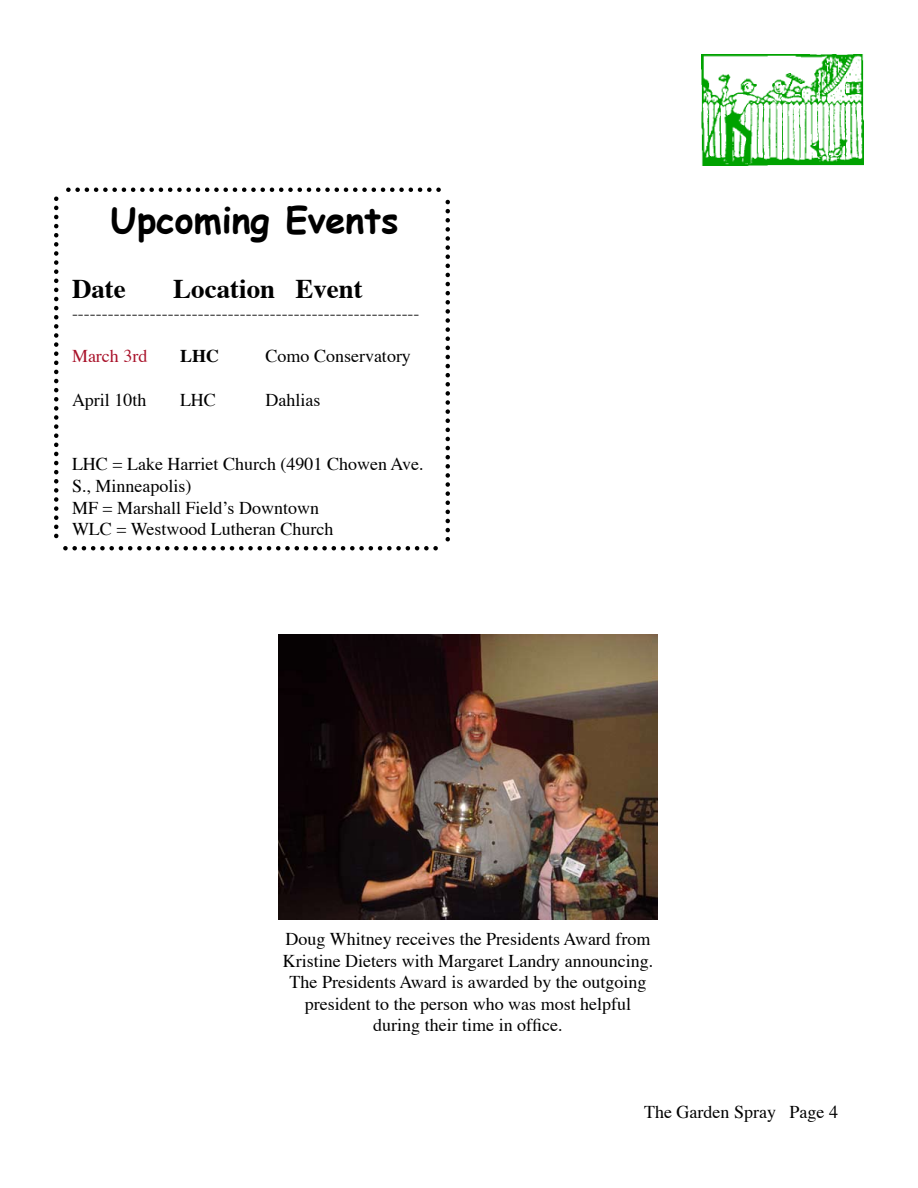
<style>
.page{position:relative;width:918px;height:1188px;background:#fff}
.page>*{position:absolute;margin:0;border:0;box-sizing:border-box;transform-origin:0 0}
.t1{font:700 36px "Comic Sans MS";color:#000}
.t2{font:700 27px "Times";color:#000}
.t3{font:18px/21.6px "Times";color:#000}
.t4{font:18px "Times";color:#a9122a}
.t5{font:700 18px "Times";color:#000}
</style>
<div class="page">
<img style="left:701px;top:54px;width:163px;height:112px">
<img style="left:278px;top:634px;width:380px;height:285px">
<svg style="left:54px;top:199px;width:4px;height:340px"></svg>
<svg style="left:65px;top:546px;width:373px;height:4px"></svg>
<svg style="left:446px;top:199px;width:4px;height:340px"></svg>
<svg style="left:66px;top:187px;width:373px;height:5px"></svg>
<p class="t1" style="left:110px;top:193px;width:290px">Upcoming Events</p>
<p class="t2" style="left:72px;top:270px;width:55px">Date</p>
<p class="t2" style="left:173px;top:270px;width:191px">Location Event</p>
<p class="t3" style="left:72px;top:303px;width:349px">----------------------------------------------------------</p>
<p class="t4" style="left:72px;top:345px;width:77px">March 3rd</p>
<p class="t5" style="left:180px;top:344px;width:41px">LHC</p>
<p class="t3" style="left:266px;top:347px;width:147px">Como Conservatory</p>
<p class="t3" style="left:72px;top:390px;width:76px">April 10th</p>
<p class="t3" style="left:180px;top:390px;width:37px">LHC</p>
<p class="t3" style="left:266px;top:390px;width:56px">Dahlias</p>
<p class="t3" style="left:72px;top:455px;width:353px">LHC = Lake Harriet Church (4901 Chowen Ave.<br>S., Minneapolis)</p>
<p class="t3" style="left:72px;top:498px;width:249px">MF = Marshall Fieldʼs Downtown</p>
<p class="t3" style="left:72px;top:519px;width:263px">WLC = Westwood Lutheran Church</p>
<p class="t3" style="left:283px;top:929px;width:372px">Doug Whitney receives the Presidents Award from<br>Kristine Dieters with Margaret Landry announcing.</p>
<p class="t3" style="left:290px;top:972px;width:358px;text-align:center">The Presidents Award is awarded by the outgoing president to the person who was most helpful during their time in office.</p>
<p class="t3" style="left:644px;top:1102px;width:195px">The Garden Spray Page 4</p>
</div>
